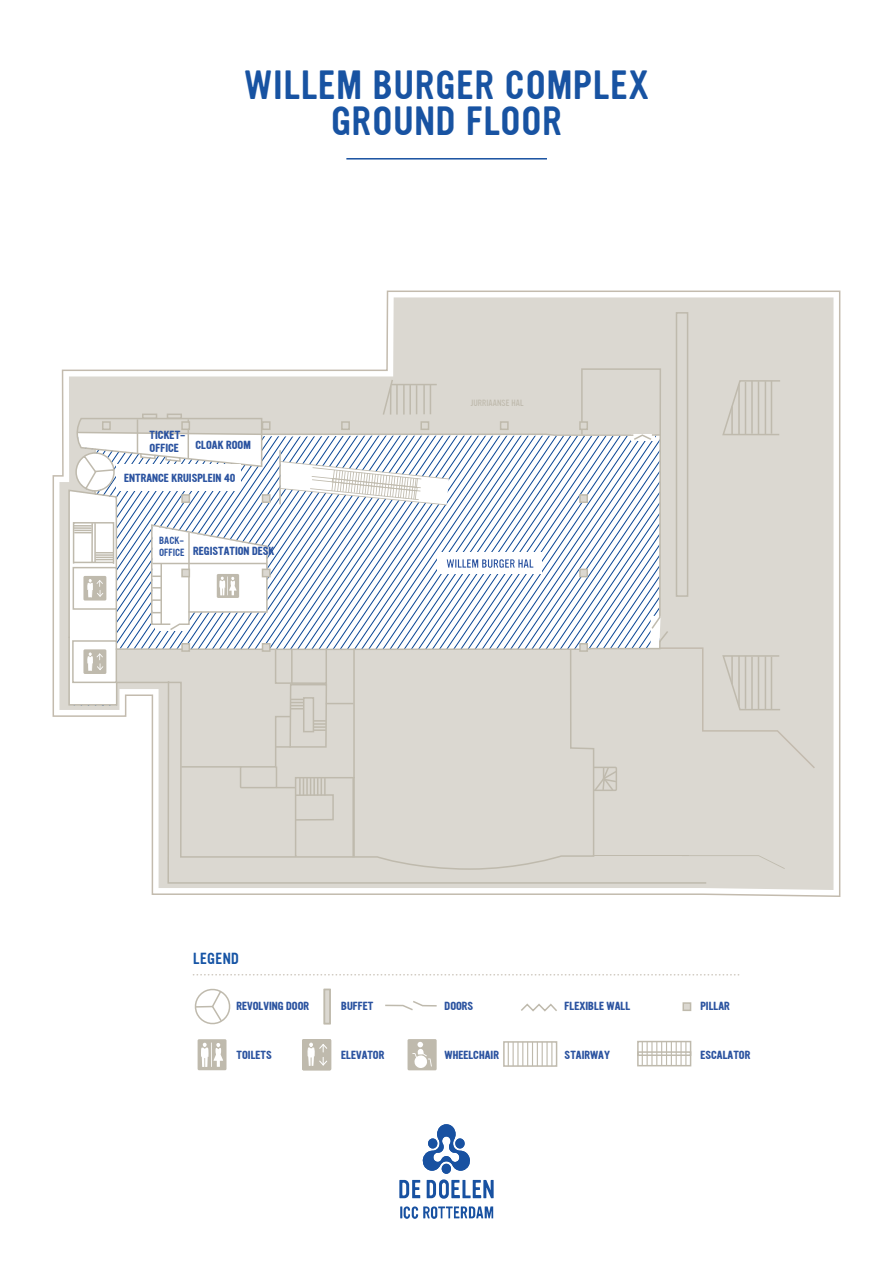
<style>
.page{position:relative;width:893px;height:1263px;background:#fff}
.page>*{position:absolute;margin:0;border:0;box-sizing:border-box;transform-origin:0 0}
.t1{font:35.25px/36.6px "Ultramagnetic";letter-spacing:.025em;color:#1853a2;text-align:center}
.t2{font:13.95px "Ultramagnetic";letter-spacing:.025em;color:#1654a5}
.t3{font:700 10.2px/12.1px "Ultramagnetic";color:#2b53a0}
.t4{font:9px/12px "Ultramagnetic";color:#2b53a0}
.t5{font:300 7.8px "Ultramagnetic";color:#bfbaad}
</style>
<div class="page">
<svg style="left:52px;top:290px;width:789px;height:607px"></svg>
<svg style="left:59px;top:297px;width:774px;height:593px;fill:#dbd8d1"></svg>
<svg style="left:167px;top:869px;width:541px;height:15px;background:#d7d4cd"></svg>
<div style="left:676px;top:312px;width:12px;height:285px;border:2px solid #bfbaad"></div>
<hr style="left:346px;top:158px;width:201px;height:2px;background:#1851a1">
<svg style="left:399px;top:1124px;width:95px;height:75px"></svg>
<svg style="left:400px;top:1206px;width:93px;height:13px"></svg>
<svg style="left:68px;top:368px;width:748px;height:501px"></svg>
<div style="left:580px;top:422px;width:7px;height:7px;background:#dbd8d1"></div>
<div style="left:579px;top:421px;width:9px;height:9px;border:2px solid #bfbaac"></div>
<div style="left:580px;top:495px;width:7px;height:7px;background:#dbd8d1"></div>
<div style="left:579px;top:494px;width:9px;height:9px;border:2px solid #bfbaac"></div>
<div style="left:580px;top:569px;width:7px;height:8px;background:#dbd8d1"></div>
<div style="left:579px;top:569px;width:9px;height:8px;border:2px solid #bfbaac"></div>
<div style="left:580px;top:644px;width:7px;height:7px;background:#dbd8d1"></div>
<div style="left:579px;top:643px;width:9px;height:9px;border:2px solid #bfbaac"></div>
<div style="left:421px;top:422px;width:8px;height:7px;background:#dbd8d1"></div>
<div style="left:420px;top:421px;width:9px;height:9px;border:2px solid #bfbaac"></div>
<div style="left:501px;top:422px;width:7px;height:7px;background:#dbd8d1"></div>
<div style="left:500px;top:421px;width:9px;height:9px;border:2px solid #bfbaac"></div>
<div style="left:342px;top:422px;width:7px;height:7px;background:#dbd8d1"></div>
<div style="left:341px;top:421px;width:9px;height:9px;border:2px solid #bfbaac"></div>
<div style="left:262px;top:422px;width:8px;height:7px;background:#dbd8d1"></div>
<div style="left:262px;top:421px;width:9px;height:9px;border:2px solid #bfbaac"></div>
<div style="left:262px;top:495px;width:8px;height:7px;background:#dbd8d1"></div>
<div style="left:262px;top:494px;width:9px;height:9px;border:2px solid #bfbaac"></div>
<div style="left:262px;top:569px;width:8px;height:8px;background:#dbd8d1"></div>
<div style="left:262px;top:569px;width:9px;height:8px;border:2px solid #bfbaac"></div>
<div style="left:262px;top:644px;width:8px;height:7px;background:#dbd8d1"></div>
<div style="left:262px;top:643px;width:9px;height:9px;border:2px solid #bfbaac"></div>
<div style="left:182px;top:422px;width:7px;height:7px;background:#dbd8d1"></div>
<div style="left:181px;top:421px;width:9px;height:9px;border:2px solid #bfbaac"></div>
<div style="left:182px;top:495px;width:7px;height:7px;background:#dbd8d1"></div>
<div style="left:181px;top:494px;width:9px;height:9px;border:2px solid #bfbaac"></div>
<div style="left:182px;top:569px;width:7px;height:8px;background:#dbd8d1"></div>
<div style="left:181px;top:569px;width:9px;height:8px;border:2px solid #bfbaac"></div>
<div style="left:182px;top:644px;width:7px;height:7px;background:#dbd8d1"></div>
<div style="left:181px;top:643px;width:9px;height:9px;border:2px solid #bfbaac"></div>
<div style="left:103px;top:422px;width:7px;height:7px;background:#dbd8d1"></div>
<div style="left:102px;top:421px;width:9px;height:9px;border:2px solid #bfbaac"></div>
<svg style="left:193px;top:974px;width:547px;height:1px"></svg>
<div style="left:198px;top:1039px;width:28px;height:31px;background:#bfbaad;border-radius:2px"></div>
<svg style="left:201px;top:1042px;width:22px;height:25px"></svg>
<svg style="left:194px;top:988px;width:37px;height:37px"></svg>
<div style="left:683px;top:1003px;width:8px;height:7px;background:#dbd8d1"></div>
<div style="left:682px;top:1002px;width:9px;height:9px;border:2px solid #bfbaac"></div>
<div style="left:637px;top:1041px;width:54px;height:25px;border:2px solid #bfbaad"></div>
<svg style="left:642px;top:1041px;width:35px;height:25px"></svg>
<hr style="left:680px;top:1041px;width:2px;height:25px;background:#bfbaad">
<svg style="left:685px;top:1041px;width:1px;height:25px"></svg>
<div style="left:637px;top:1051px;width:54px;height:5px;border:2px solid #bfbaad"></div>
<div style="left:302px;top:1039px;width:29px;height:31px;background:#bfbaad;border-radius:2px"></div>
<svg style="left:307px;top:1043px;width:20px;height:23px"></svg>
<svg style="left:324px;top:989px;width:7px;height:35px"></svg>
<svg style="left:385px;top:1001px;width:52px;height:9px"></svg>
<div style="left:407px;top:1039px;width:30px;height:31px;background:#bfbaad;border-radius:2px"></div>
<svg style="left:412px;top:1042px;width:20px;height:26px"></svg>
<div style="left:503px;top:1041px;width:54px;height:26px;border:2px solid #bfbaad"></div>
<svg style="left:508px;top:1042px;width:35px;height:24px"></svg>
<hr style="left:546px;top:1042px;width:2px;height:24px;background:#bfbaad">
<svg style="left:551px;top:1042px;width:1px;height:24px"></svg>
<svg style="left:521px;top:1003px;width:36px;height:9px"></svg>
<h1 class="t1" style="left:244px;top:67px;width:406px">WILLEM BURGER COMPLEX<br>GROUND FLOOR</h1>
<p class="t3" style="left:150px;top:429px;width:37px">TICKET-<br>OFFICE</p>
<p class="t3" style="left:124px;top:472px;width:113px">ENTRANCE KRUISPLEIN 40</p>
<p class="t3" style="left:195px;top:439px;width:57px">CLOAK ROOM</p>
<p class="t4" style="left:159px;top:535px;width:27px">BACK-<br>OFFICE</p>
<p class="t3" style="left:193px;top:545px;width:83px">REGISTATION DESK</p>
<p class="t5" style="left:471px;top:398px;width:54px">JURRIAANSE HAL</p>
<h2 class="t2" style="left:193px;top:948px;width:47px">LEGEND</h2>
<p class="t3" style="left:237px;top:1000px;width:74px">REVOLVING DOOR</p>
<p class="t3" style="left:237px;top:1049px;width:37px">TOILETS</p>
<p class="t3" style="left:341px;top:1000px;width:34px">BUFFET</p>
<p class="t3" style="left:445px;top:1000px;width:30px">DOORS</p>
<p class="t3" style="left:445px;top:1049px;width:56px">WHEELCHAIR</p>
<p class="t3" style="left:565px;top:1049px;width:47px">STAIRWAY</p>
<p class="t3" style="left:565px;top:1000px;width:67px">FLEXIBLE WALL</p>
<p class="t3" style="left:700px;top:1000px;width:31px">PILLAR</p>
<p class="t3" style="left:341px;top:1049px;width:45px">ELEVATOR</p>
<p class="t3" style="left:700px;top:1049px;width:51px">ESCALATOR</p>
</div>
